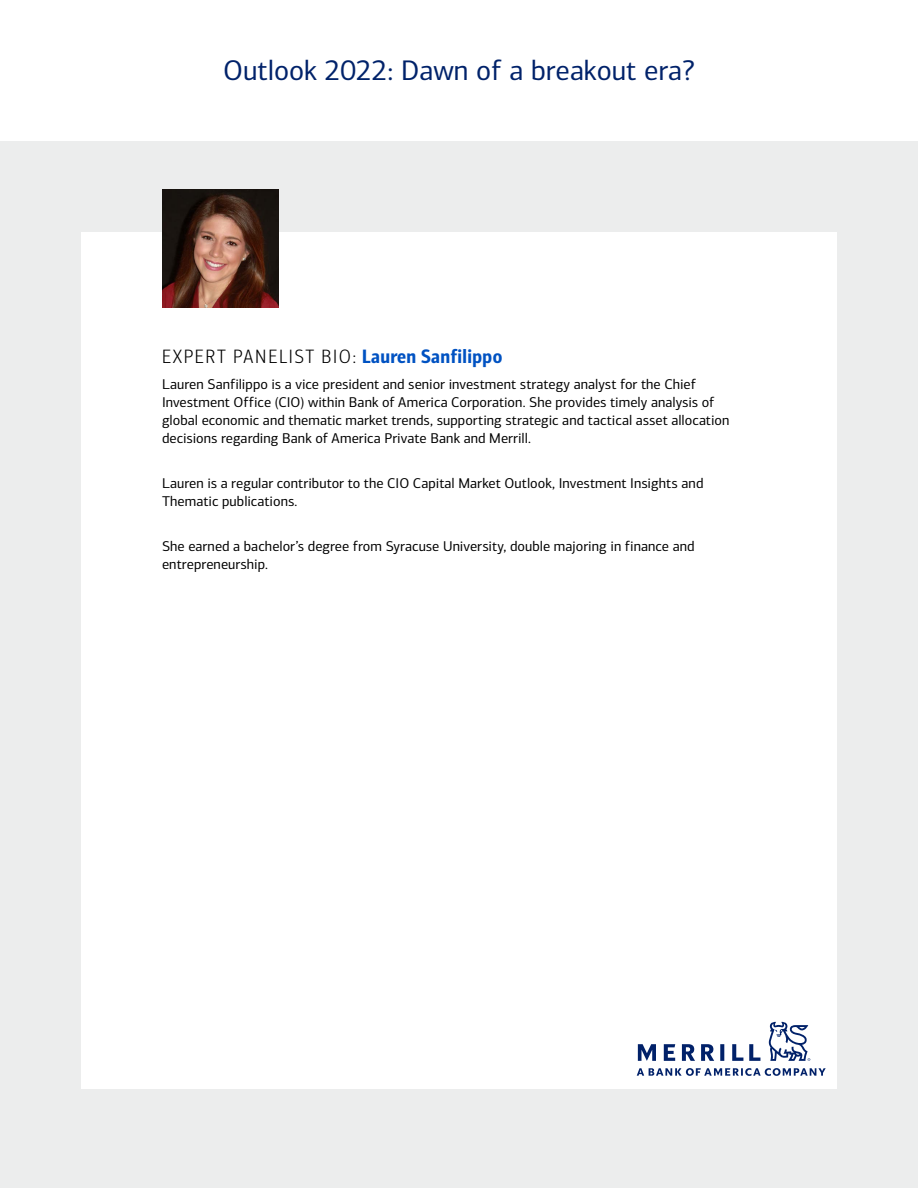
<style>
.page{position:relative;width:918px;height:1188px;background:#fff}
.page>*{position:absolute;margin:0;border:0;box-sizing:border-box;transform-origin:0 0}
.Title___H1{font:28.5px "Connections";color:#00226a}
.t1{font:300 19.5px "Connections Cond";letter-spacing:.09em;color:#000}
.Body_Text___P{font:14.25px/18px "Connections";color:#000}
.s1{font-family:"Connections Cond Bld";font-weight:400;color:#0052c2}
</style>
<div class="page">
<div style="left:0;top:141px;width:918px;height:1047px;background:#eceded"></div>
<div style="left:81px;top:232px;width:756px;height:857px;background:#fff"></div>
<svg style="left:637px;top:1068px;width:189px;height:8px"></svg>
<svg style="left:638px;top:1044px;width:122px;height:17px"></svg>
<svg style="left:768px;top:1022px;width:42px;height:39px"></svg>
<img style="left:162px;top:189px;width:117px;height:119px">
<h1 class="Title___H1" style="left:223px;top:53px;width:473px">Outlook 2022: Dawn of a breakout era?</h1>
<p class="t1" style="left:162px;top:346px;width:342px">EXPERT PANELIST BIO: <span class="s1">Lauren Sanfilippo</span></p>
<p class="Body_Text___P" style="left:162px;top:375px;width:569px">Lauren Sanfilippo is a vice president and senior investment strategy analyst for the Chief Investment Office (CIO) within Bank of America Corporation. She provides timely analysis of global economic and thematic market trends, supporting strategic and tactical asset allocation decisions regarding Bank of America Private Bank and Merrill.</p>
<p class="Body_Text___P" style="left:162px;top:474px;width:543px">Lauren is a regular contributor to the CIO Capital Market Outlook, Investment Insights and<br>Thematic publications.</p>
<p class="Body_Text___P" style="left:162px;top:537px;width:534px">She earned a bachelor’s degree from Syracuse University, double majoring in finance and entrepreneurship.</p>
</div>
